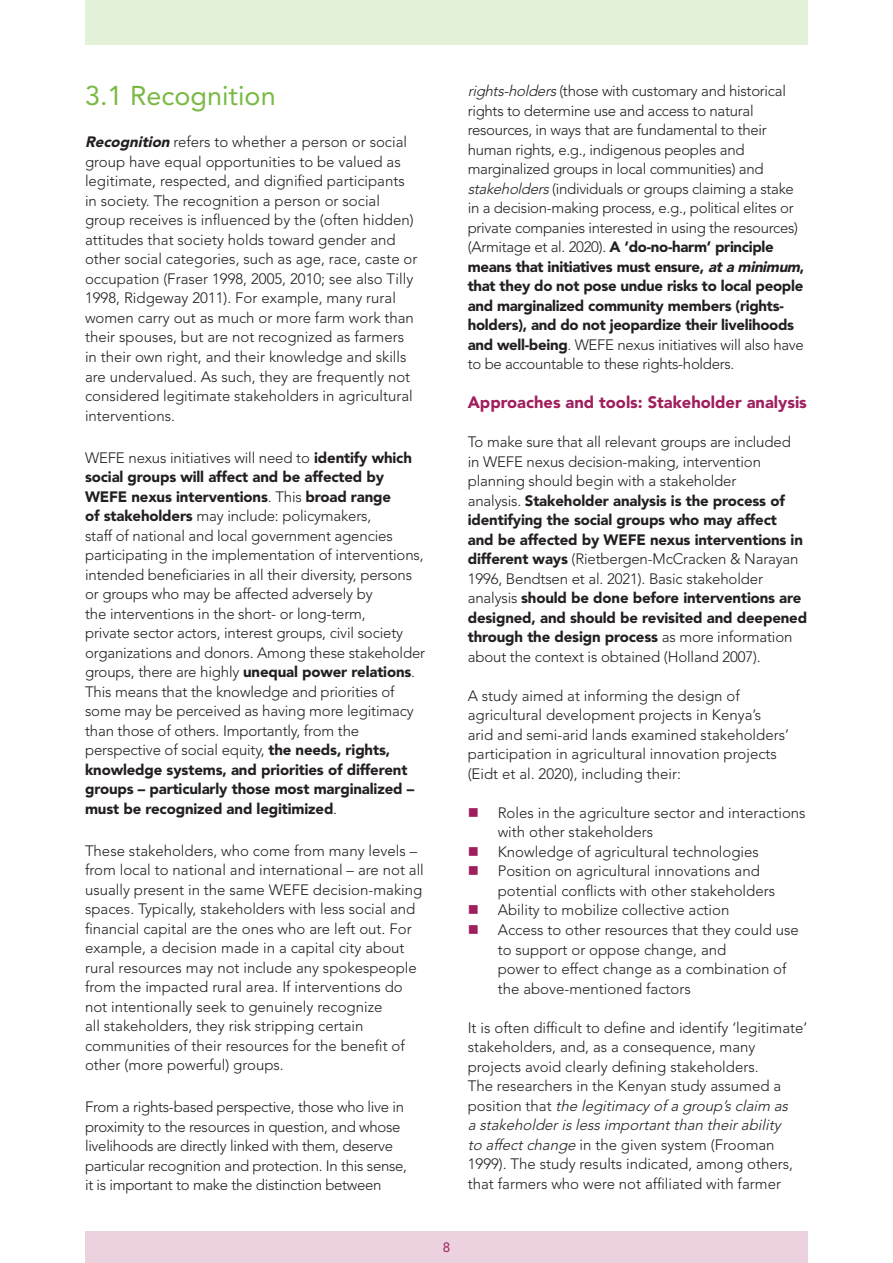
<style>
.page{position:relative;width:893px;height:1263px;background:#fff}
.page>*{position:absolute;margin:0;border:0;box-sizing:border-box;transform-origin:0 0}
.t1{font:27px "Avenir LT Std";color:#79b942}
.t2{font:900 16.5px "Avenir LT Std";color:#a01e5d}
.t3{font:300 15px/19.5px "Avenir LT Std";color:#231f20}
.t4{font:300 15px/19.5px "Avenir LT Std";letter-spacing:-.02em;color:#231f20}
.t5{font:13.5px "Avenir LT Std";color:#a01e5d}
.s1{font-weight:900;font-style:italic}
.s2{font-weight:900}
.s3{font-style:italic}
.s4{color:#a01e5d}
</style>
<div class="page">
<div style="left:85px;top:1231px;width:723px;height:32px;background:#ecd2df"></div>
<div style="left:85px;top:0;width:723px;height:45px;background:#e4f1d9"></div>
<p class="t1" style="left:85px;top:80px;width:192px">3.1 Recognition</p>
<p class="t3" style="left:85px;top:133px;width:334px"><span class="s1">Recognition</span> refers to whether a person or social group have equal opportunities to be valued as legitimate, respected, and dignified participants in society. The recognition a person or social group receives is influenced by the (often hidden) attitudes that society holds toward gender and other social categories, such as age, race, caste or occupation (Fraser 1998, 2005, 2010; see also Tilly 1998, Ridgeway 2011). For example, many rural women carry out as much or more farm work than their spouses, but are not recognized as farmers in their own right, and their knowledge and skills are undervalued. As such, they are frequently not considered legitimate stakeholders in agricultural interventions.</p>
<p class="t3" style="left:85px;top:448px;width:342px">WEFE nexus initiatives will need to <span class="s2">identify which social groups will affect and be affected by WEFE nexus interventions</span>. This <span class="s2">broad range<br>of stakeholders</span> may include: policymakers,<br>staff of national and local government agencies participating in the implementation of interventions, intended beneficiaries in all their diversity, persons or groups who may be affected adversely by<br>the interventions in the short- or long-term,<br>private sector actors, interest groups, civil society organizations and donors. Among these stakeholder groups, there are highly <span class="s2">unequal power relations</span>.<br>This means that the knowledge and priorities of some may be perceived as having more legitimacy than those of others. Importantly, from the perspective of social equity, <span class="s2">the needs, rights, knowledge systems, and priorities of different groups – particularly those most marginalized – must be recognized and legitimized</span>.</p>
<p class="t3" style="left:85px;top:841px;width:340px">These stakeholders, who come from many levels – from local to national and international – are not all usually present in the same WEFE decision-making spaces. Typically, stakeholders with less social and financial capital are the ones who are left out. For example, a decision made in a capital city about rural resources may not include any spokespeople from the impacted rural area. If interventions do not intentionally seek to genuinely recognize<br>all stakeholders, they risk stripping certain communities of their resources for the benefit of other (more powerful) groups.</p>
<p class="t4" style="left:85px;top:1097px;width:324px">From a rights-based perspective, those who live in proximity to the resources in question, and whose livelihoods are directly linked with them, deserve particular recognition and protection. In this sense,</p>
<p class="t4" style="left:85px;top:1175px;width:298px">it is important to make the distinction between</p>
<p class="t4" style="left:468px;top:82px;width:338px"><span class="s3">rights-holders</span>(those with customary and historical rights to determine use and access to natural resources, in ways that are fundamental to their human rights, e.g., indigenous peoples and marginalized groups in local communities) and <span class="s3">stakeholders</span>(individuals or groups claiming a stake in a decision-making process, e.g., political elites or private companies interested in using the resources) (Armitage et al. 2020). <span class="s2">A ‘do-no-harm’ principle means that initiatives must ensure,</span> <span class="s1">ata minimum</span><span class="s2">, that they do not pose undue risks to local people and marginalized community members (rights&shy;holders), and do not jeopardize their livelihoods and well-being</span>. WEFE nexus initiatives will also have to be accountable to these rights-holders.</p>
<p class="t2" style="left:468px;top:393px;width:341px">Approaches and tools: Stakeholder analysis</p>
<p class="t3" style="left:468px;top:433px;width:341px">To make sure that all relevant groups are included<br>in WEFE nexus decision-making, intervention planning should begin with a stakeholder<br>analysis. <span class="s2">Stakeholder analysis is the process of identifying the social groups who may affect<br>and be affected by WEFE nexus interventions in different ways</span> (Rietbergen-McCracken &amp; Narayan 1996, Bendtsen et al. 2021). Basic stakeholder analysis <span class="s2">should be done before interventions are designed, and should be revisited and deepened through the design process</span> as more information about the context is obtained (Holland 2007).</p>
<p class="t3" style="left:468px;top:686px;width:323px">A study aimed at informing the design of agricultural development projects in Kenya’s arid and semi-arid lands examined stakeholders’ participation in agricultural innovation projects (Eidt et al. 2020), including their:</p>
<p class="t3" style="left:468px;top:803px;width:339px"><span class="s4">■</span> Roles in the agriculture sector and interactions</p>
<p class="t3" style="left:498px;top:823px;width:157px">with other stakeholders</p>
<p class="t3" style="left:468px;top:842px;width:293px"><span class="s4">■</span> Knowledge of agricultural technologies</p>
<p class="t3" style="left:468px;top:862px;width:294px"><span class="s4">■</span> Position on agricultural innovations and</p>
<p class="t3" style="left:498px;top:881px;width:279px">potential conflicts with other stakeholders</p>
<p class="t3" style="left:468px;top:901px;width:263px"><span class="s4">■</span> Ability to mobilize collective action</p>
<p class="t3" style="left:468px;top:920px;width:333px"><span class="s4">■</span> Access to other resources that they could use</p>
<p class="t3" style="left:498px;top:940px;width:230px">to support or oppose change, and</p>
<p class="t3" style="left:498px;top:959px;width:290px">power to effect change as a combination of</p>
<p class="t3" style="left:498px;top:979px;width:195px">the above-mentioned factors</p>
<p class="t3" style="left:468px;top:1018px;width:341px">It is often difficult to define and identify ‘legitimate’ stakeholders, and, as a consequence, many projects avoid clearly defining stakeholders.<br>The researchers in the Kenyan study assumed a<br>p o s i t i o n t h a t <span class="s3">the legitimacyof a group’sclaim as<br>a stakeholderislessimportantthan theirability<br>to affectchange</span> in the given system (Frooman 1999). The study results indicated, among others, that farmers who were not affiliated with farmer</p>
<p class="t5" style="left:443px;top:1239px;width:9px">8</p>
</div>
